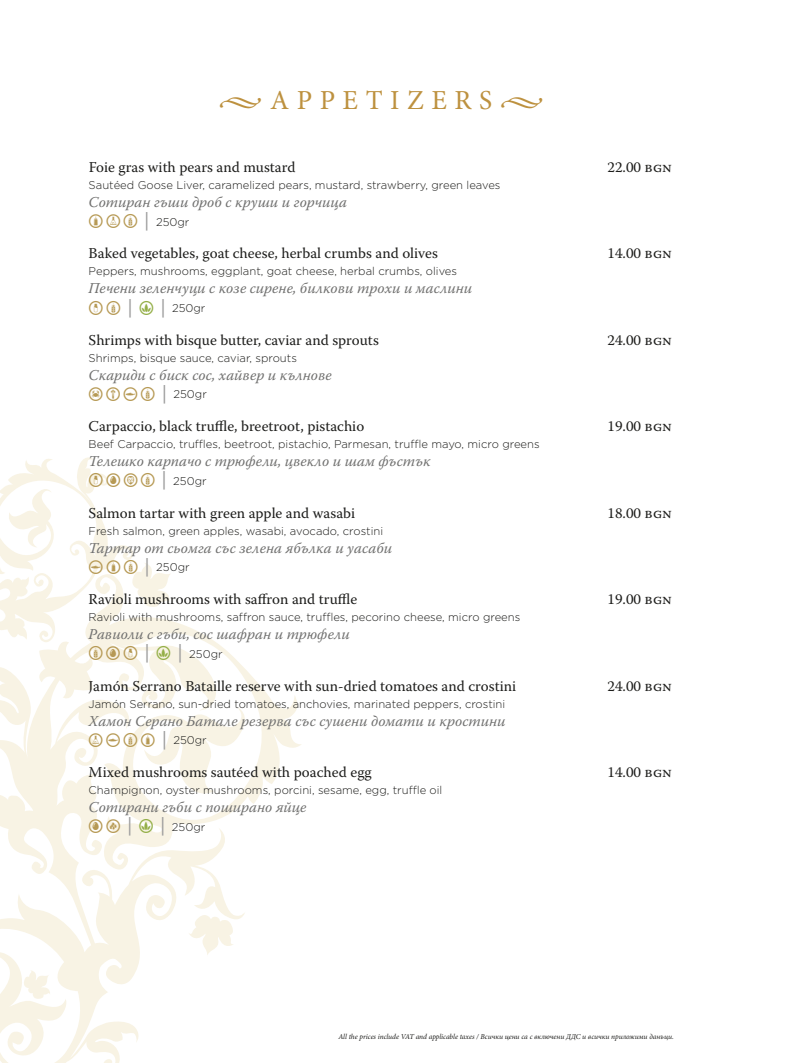
<style>
.page{position:relative;width:798px;height:1063px;background:#fff}
.page>*{position:absolute;margin:0;border:0;box-sizing:border-box;transform-origin:0 0}
.t1{font:27.5px "Minion Pro";letter-spacing:.275em;color:#bd913f}
.t2{font:20px "Allergens";color:#b69954}
.t3{font:15px "Warnock Pro";color:#1d1d1b}
.t4{font:italic 15px "Warnock Pro";color:#70706f}
.t5{font:300 11.25px "Gotham Pro";color:#1d1d1b}
.t6{font:italic 7.5px "Minion Pro";letter-spacing:-.01em;color:#1d1d1b}
.s1{font-family:"Gotham";color:#9d9d9d}
.s2{font-family:"Gotham Pro";font-weight:300;font-size:11.25px;color:#1d1d1b}
.s3{color:#94af48}
</style>
<div class="page">
<svg style="left:0;top:457px;width:301px;height:606px"></svg>
<h1 class="t1" style="left:218px;top:81px;width:327px">•APPETIZERS•</h1>
<h3 class="t3" style="left:89px;top:158px;width:208px">Foie gras with pears and mustard</h3>
<h3 class="t3" style="left:607px;top:158px;width:66px">22.00 bgn</h3>
<p class="t5" style="left:89px;top:179px;width:413px">Sautéed Goose Liver, caramelized pears, mustard, strawberry, green leaves</p>
<h3 class="t4" style="left:89px;top:193px;width:260px">Сотиран гъши дроб с круши и горчица</h3>
<h2 class="t2" style="left:89px;top:214px;width:102px">MUSTARD SULPHITES GLUTEN <span class="s1">|</span> <span class="s2">250gr</span></h2>
<h3 class="t3" style="left:89px;top:245px;width:350px">Baked vegetables, goat cheese, herbal crumbs and olives</h3>
<h3 class="t3" style="left:607px;top:245px;width:66px">14.00 bgn</h3>
<p class="t5" style="left:89px;top:265px;width:370px">Peppers, mushrooms, eggplant, goat cheese, herbal crumbs, olives</p>
<h3 class="t4" style="left:89px;top:279px;width:385px">Печени зеленчуци с козе сирене, билкови трохи и маслини</h3>
<h2 class="t2" style="left:89px;top:300px;width:118px">MILK GLUTEN <span class="s1">|</span> <span class="s3">VEGAN</span> <span class="s1">|</span> <span class="s2">250gr</span></h2>
<h3 class="t3" style="left:89px;top:331px;width:292px">Shrimps with bisque butter, caviar and sprouts</h3>
<h3 class="t3" style="left:607px;top:331px;width:66px">24.00 bgn</h3>
<p class="t5" style="left:89px;top:352px;width:210px">Shrimps, bisque sauce, caviar, sprouts</p>
<h3 class="t4" style="left:89px;top:366px;width:244px">Скариди с биск сос, хайвер и кълнове</h3>
<h2 class="t2" style="left:89px;top:387px;width:120px">CRUSTACEAN CELERY FISH GLUTEN <span class="s1">|</span> <span class="s2">250gr</span></h2>
<h3 class="t3" style="left:89px;top:417px;width:277px">Carpaccio, black truffle, breetroot, pistachiо</h3>
<h3 class="t3" style="left:607px;top:417px;width:66px">19.00 bgn</h3>
<p class="t5" style="left:89px;top:438px;width:452px">Beef Carpaccio, truffles, beetroot, pistachio, Parmesan, truffle mayo, micro greens</p>
<h3 class="t4" style="left:89px;top:452px;width:343px">Телешко карпачо с трюфели, цвекло и шам фъстък</h3>
<h2 class="t2" style="left:89px;top:473px;width:119px">MILK EGGS NUTS GLUTEN <span class="s1">|</span> <span class="s2">250gr</span></h2>
<h3 class="t3" style="left:89px;top:504px;width:268px">Salmon tartar with green apple and wasabi</h3>
<h3 class="t3" style="left:607px;top:504px;width:66px">18.00 bgn</h3>
<p class="t5" style="left:89px;top:525px;width:296px">Fresh salmon, green apples, wasabi, avocado, crostini</p>
<h3 class="t4" style="left:89px;top:539px;width:305px">Тартар от сьомга със зелена ябълка и уасаби</h3>
<h2 class="t2" style="left:89px;top:560px;width:102px">FISH MUSTARD GLUTEN <span class="s1">|</span> <span class="s2">250gr</span></h2>
<h3 class="t3" style="left:89px;top:590px;width:270px">Ravioli mushrooms with saffron and truffle</h3>
<h3 class="t3" style="left:607px;top:590px;width:66px">19.00 bgn</h3>
<p class="t5" style="left:89px;top:611px;width:433px">Ravioli with mushrooms, saffron sauce, truffles, pecorino cheese, micro greens</p>
<h3 class="t4" style="left:89px;top:625px;width:262px">Равиоли с гъби, сос шафран и трюфели</h3>
<h2 class="t2" style="left:89px;top:646px;width:135px">GLUTEN EGGS MILK <span class="s1">|</span> <span class="s3">VEGAN</span> <span class="s1">|</span> <span class="s2">250gr</span></h2>
<h3 class="t3" style="left:89px;top:677px;width:429px">Jamón Serrano Bataille reserve with sun-dried tomatoes and crostini</h3>
<h3 class="t3" style="left:607px;top:677px;width:66px">24.00 bgn</h3>
<p class="t5" style="left:89px;top:697px;width:418px">Jamón Serrano, sun-dried tomatoes, anchovies, marinated peppers, crostini</p>
<h3 class="t4" style="left:89px;top:712px;width:418px">Хамон Серано Батале резерва със сушени домати и кростини</h3>
<h2 class="t2" style="left:89px;top:733px;width:120px">SULPHITES FISH GLUTEN MUSTARD <span class="s1">|</span> <span class="s2">250gr</span></h2>
<h3 class="t3" style="left:89px;top:763px;width:284px">Mixed mushrooms sautéed with poached egg</h3>
<h3 class="t3" style="left:607px;top:763px;width:66px">14.00 bgn</h3>
<p class="t5" style="left:89px;top:784px;width:355px">Champignon, oyster mushrooms, porcini, sesame, egg, truffle oil</p>
<h3 class="t4" style="left:89px;top:798px;width:219px">Сотирани гъби с поширано яйце</h3>
<h2 class="t2" style="left:89px;top:819px;width:118px">EGGS SESAME <span class="s1">|</span> <span class="s3">VEGAN</span> <span class="s1">|</span> <span class="s2">250gr</span></h2>
<p class="t6" style="left:338px;top:1031px;width:337px">All the prices include VAT and applicable taxes / Всички цени са с включени ДДС и всички приложими данъци.</p>
</div>
